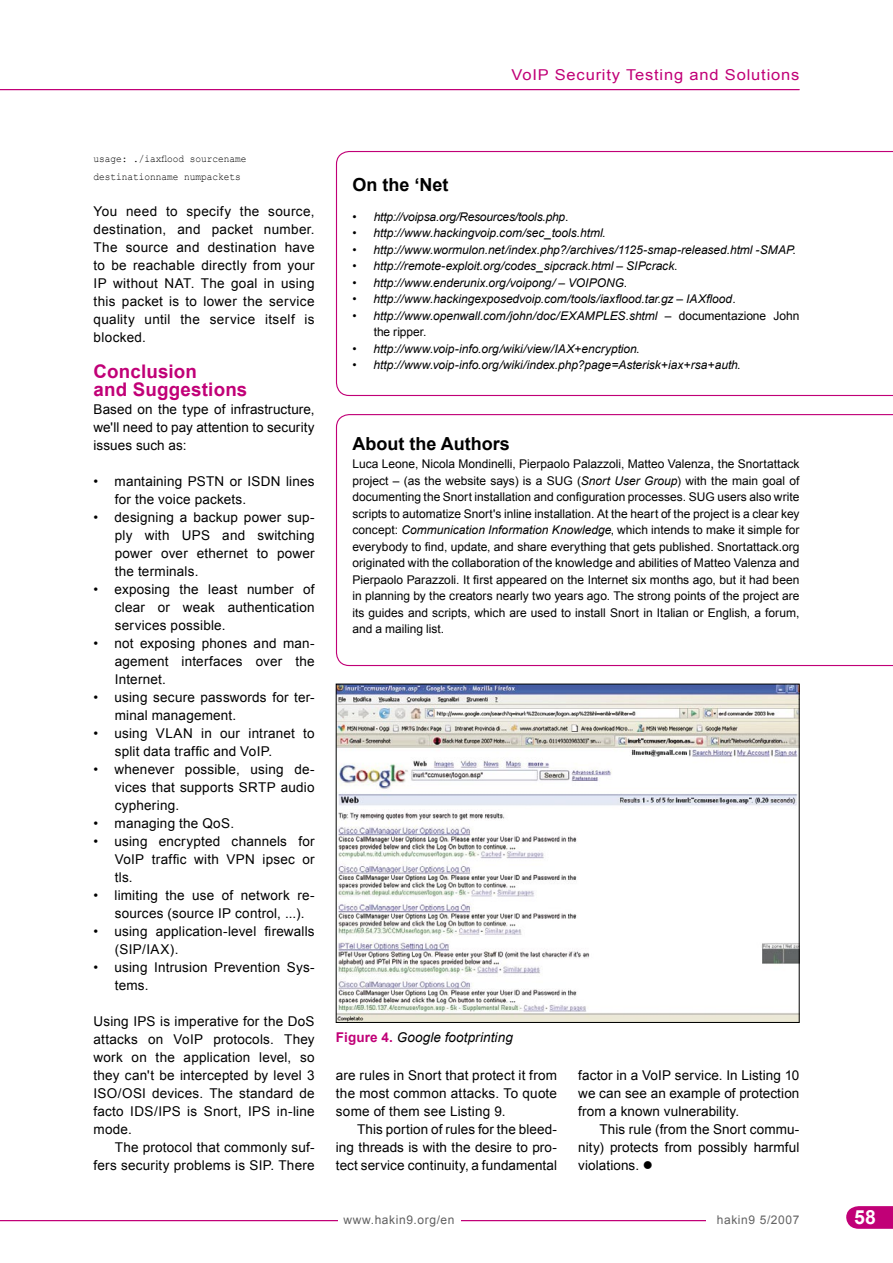
<style>
.page{position:relative;width:893px;height:1263px;background:#fff}
.page>*{position:absolute;margin:0;border:0;box-sizing:border-box;transform-origin:0 0}
.t1{font:700 19.5px "Arial";color:#fff}
.SUBHEAD{font:700 18.75px/18px "Arial";letter-spacing:.01em;color:#c10077}
.RAMKA_SUBHEAD1{font:700 18px "Arial";color:#000}
.t2{font:15px "Arial";letter-spacing:.05em;color:#c10077;scale:1.1 1}
.HANGING1{font:13.5px/18px "Arial";letter-spacing:.015em;color:#000;text-align:justify}
.BODY_TEXT{font:13.5px/18px "Arial";letter-spacing:.01em;color:#000;text-align:justify}
.BODY1_WS{font:13.5px/18px "Arial";letter-spacing:.025em;color:#000;text-align:justify}
.BODY1{font:13.5px/18px "Arial";letter-spacing:.005em;color:#000;text-align:justify}
.HANGING_WS{font:13.5px/18px "Arial";letter-spacing:.015em;color:#000}
.PODPIS{font:italic 13.5px "Arial";letter-spacing:.01em;color:#000}
.RAMKA_BODY1{font:12px/16.5px "Arial";color:#000;text-align:justify}
.RAMKA_HANGING1{font:italic 12px/16.5px "Arial";color:#000}
.RAMKA_HANGING_WS{font:italic 12px "Arial";letter-spacing:-.015em;color:#000}
.t3{font:12px "Arial";letter-spacing:.05em;color:#606060}
.t4{font:12px "Arial";letter-spacing:.05em;color:#636363}
.BODY_CODE_WS{font:10.5px "Courier New";color:#000;scale:.9 1}
.BODY_CODE{font:10.5px "Courier New";color:#000;scale:.9 1}
.s1{font-style:normal}
.s2{font-size:13.5px}
.s3{font-style:italic}
.s4{font-weight:700;font-style:normal;color:#c10077}
</style>
<div class="page">
<hr style="left:0;top:89px;width:799px;height:1px;background:#c10077">
<svg style="left:846px;top:1206px;width:47px;height:23px"></svg>
<hr style="left:0;top:1220px;width:747px;height:1px;background:#c10077">
<div style="left:338px;top:1203px;width:122px;height:60px;background:#fff"></div>
<div style="left:706px;top:1203px;width:93px;height:60px;background:#fff"></div>
<svg style="left:335px;top:151px;width:558px;height:244px"></svg>
<svg style="left:335px;top:414px;width:558px;height:251px"></svg>
<img style="left:338px;top:686px;width:459px;height:335px">
<p class="t2" style="left:511px;top:65px;width:263px">VoIP Security Testing and Solutions</p>
<p class="BODY_CODE_WS" style="left:94px;top:152px;width:172px">usage: ./iaxflood sourcename</p>
<p class="BODY_CODE" style="left:94px;top:170px;width:165px">destinationname numpackets</p>
<p class="BODY1_WS" style="left:94px;top:202px;width:223px">You need to specify the source, destination, and packet number.<br>The source and destination have to be reachable directly from your IP without NAT. The goal in using this packet is to lower the service quality until the service itself is blocked.</p>
<p class="SUBHEAD" style="left:94px;top:363px;width:155px">Conclusion<br>and Suggestions</p>
<p class="BODY1" style="left:94px;top:400px;width:223px">Based on the type of infrastructure, we'll need to pay attention to security issues such as:</p>
<p class="HANGING_WS" style="left:115px;top:472px;width:201px;text-indent:-21px">• mantaining PSTN or ISDN lines for the voice packets.</p>
<p class="HANGING1" style="left:115px;top:508px;width:201px;text-indent:-21px">• designing a backup power sup&shy;ply with UPS and switching power over ethernet to power the terminals.</p>
<p class="HANGING1" style="left:115px;top:580px;width:201px;text-indent:-21px">• exposing the least number of clear or weak authentication services possible.</p>
<p class="HANGING1" style="left:115px;top:634px;width:201px;text-indent:-21px">• not exposing phones and man&shy;agement interfaces over the Internet.</p>
<p class="HANGING1" style="left:115px;top:688px;width:201px;text-indent:-21px">• using secure passwords for ter&shy;minal management.</p>
<p class="HANGING1" style="left:115px;top:724px;width:201px;text-indent:-21px">• using VLAN in our intranet to split data traffic and VoIP.</p>
<p class="HANGING1" style="left:115px;top:760px;width:201px;text-indent:-21px">• whenever possible, using de&shy;vices that supports SRTP audio cyphering.</p>
<p class="HANGING1" style="left:94px;top:814px;width:142px">• managing the QoS.</p>
<p class="HANGING1" style="left:115px;top:832px;width:201px;text-indent:-21px">• using encrypted channels for VoIP traffic with VPN ipsec or tls.</p>
<p class="HANGING1" style="left:115px;top:886px;width:201px;text-indent:-21px">• limiting the use of network re&shy;sources (source IP control, ...).</p>
<p class="HANGING1" style="left:115px;top:922px;width:201px;text-indent:-21px">• using application-level firewalls (SIP/IAX).</p>
<p class="HANGING1" style="left:115px;top:958px;width:201px;text-indent:-21px">• using Intrusion Prevention Sys&shy;tems.</p>
<p class="BODY1_WS" style="left:94px;top:1012px;width:223px">Using IPS is imperative for the DoS attacks on VoIP protocols. They work on the application level, so they can't be intercepted by level 3<br>ISO/OSI devices. The standard de facto IDS/IPS is Snort, IPS in-line mode.</p>
<p class="BODY_TEXT" style="left:94px;top:1138px;width:223px;text-align:right">The protocol that commonly suf&shy;fers security problems is SIP. There</p>
<p class="RAMKA_SUBHEAD1" style="left:352px;top:172px;width:98px">On the ‘Net</p>
<p class="RAMKA_HANGING_WS" style="left:352px;top:208px;width:218px"><span class="s1">•</span> http://voipsa.org/Resources/tools.php<span class="s1">.</span></p>
<p class="RAMKA_HANGING1" style="left:352px;top:225px;width:254px"><span class="s1">•</span> http://www.hackingvoip.com/sec_tools.html<span class="s1">.</span></p>
<p class="RAMKA_HANGING1" style="left:352px;top:241px;width:445px"><span class="s1">•</span> http://www.wormulon.net/index.php?/archives/1125-smap-released.html -SMAP<span class="s1">.</span></p>
<p class="RAMKA_HANGING1" style="left:352px;top:258px;width:326px"><span class="s1">•</span> http://remote-exploit.org/codes_sipcrack.html – SIPcrack<span class="s1">.</span></p>
<p class="RAMKA_HANGING1" style="left:352px;top:274px;width:276px"><span class="s1">•</span> http://www.enderunix.org/voipong/ – VOIPONG<span class="s1">.</span></p>
<p class="RAMKA_HANGING1" style="left:352px;top:291px;width:385px"><span class="s1">•</span> http://www.hackingexposedvoip.com/tools/iaxflood.tar.gz – IAXflood<span class="s1">.</span></p>
<p class="RAMKA_HANGING1" style="left:374px;top:307px;width:427px;text-indent:-21px"><span class="s1">•</span> http://www.openwall.com/john/doc/EXAMPLES.shtml <span class="s1">– documentazione John the ripper.</span></p>
<p class="RAMKA_HANGING1" style="left:352px;top:340px;width:289px"><span class="s1">•</span> http://www.voip-info.org/wiki/view/IAX+encryption<span class="s1">.</span></p>
<p class="RAMKA_HANGING1" style="left:352px;top:357px;width:390px"><span class="s1">•</span> http://www.voip-info.org/wiki/index.php?page=Asterisk+iax+rsa+auth<span class="s1">.</span></p>
<p class="RAMKA_SUBHEAD1" style="left:352px;top:432px;width:159px">About the Authors</p>
<p class="RAMKA_BODY1" style="left:352px;top:456px;width:449px">Luca Leone, Nicola Mondinelli, Pierpaolo Palazzoli, Matteo Valenza<span class="s2">,</span> the Snortattack project – (as the website says) is a SUG (<span class="s3">Snort User Group</span>) with the main goal of documenting the Snort installation and configuration processes. SUG users also write scripts to automatize Snort's inline installation. At the heart of the project is a clear key concept: <span class="s3">Communication Information Knowledge</span>, which intends to make it simple for everybody to find, update, and share everything that gets published. Snortattack.org originated with the collaboration of the knowledge and abilities of Matteo Valenza and Pierpaolo Parazzoli. It first appeared on the Internet six months ago, but it had been in planning by the creators nearly two years ago. The strong points of the project are its guides and scripts, which are used to install Snort in Italian or English, a forum, and a mailing list.</p>
<p class="PODPIS" style="left:336px;top:1028px;width:178px"><span class="s4">Figure 4.</span> Google footprinting</p>
<p class="BODY_TEXT" style="left:336px;top:1066px;width:223px">are rules in Snort that protect it from the most common attacks. To quote some of them see Listing 9.</p>
<p class="BODY_TEXT" style="left:336px;top:1120px;width:223px;text-indent:21px">This portion of rules for the bleed&shy;ing threads is with the desire to pro&shy;tect service continuity, a fundamental</p>
<p class="BODY_TEXT" style="left:578px;top:1066px;width:223px">factor in a VoIP service. In Listing 10 we can see an example of protection from a known vulnerability.</p>
<p class="BODY_TEXT" style="left:578px;top:1120px;width:223px;text-indent:21px">This rule (from the Snort commu&shy;nity) protects from possibly harmful violations. ●</p>
<p class="t3" style="left:344px;top:1212px;width:112px">www.hakin9.org/en</p>
<p class="t4" style="left:717px;top:1212px;width:84px">hakin9 5/2007</p>
<h1 class="t1" style="left:854px;top:1204px;width:23px">58</h1>
</div>
